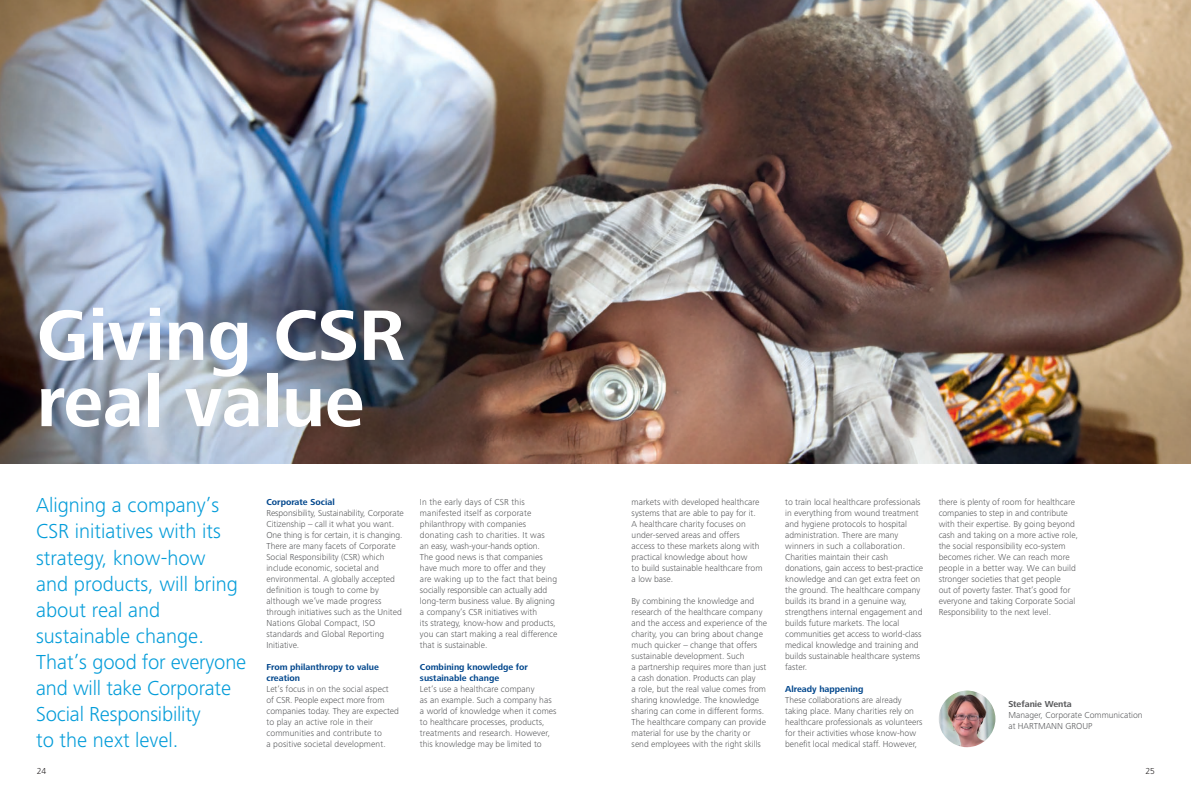
<style>
.page{position:relative;width:1191px;height:794px;background:#fff}
.page>*{position:absolute;margin:0;border:0;box-sizing:border-box;transform-origin:0 0}
.t1{font:700 73.8px/66.2px "Frutiger Next LT";color:#fff}
.t2{font:300 21px/26px "Frutiger Next LT";color:#039cd9}
.t3{font:300 9px/11px "Frutiger Next LT";color:#58595b}
.t4{font:700 9px/11px "Frutiger Next LT";color:#00468c}
.t5{font:700 9px "Frutiger Next LT";color:#58595b}
.t6{font:300 9px "Frutiger Next LT";color:#231f20}
</style>
<div class="page">
<img style="left:0;top:0;width:1191px;height:463px">
<img style="left:938px;top:690px;width:57px;height:57px;border-radius:28px">
<h1 class="t1" style="left:37px;top:302px;width:329px">Giving CSR real value</h1>
<h2 class="t2" style="left:36px;top:492px;width:212px">Aligning a company’s<br>CSR initiatives with its strategy, know-how<br>and products, will bring about real and sustainable change.<br>That’s good for everyone and will take Corporate<br>Social Responsibility<br>to the next level.</h2>
<p class="t3" style="left:631px;top:496px;width:132px">markets with developed healthcare systems that are able to pay for it.<br>A healthcare charity focuses on under-served areas and offers access to these markets along with practical knowledge about how<br>to build sustainable healthcare from a low base.</p>
<p class="t3" style="left:420px;top:496px;width:139px">In the early days of CSR this manifested itself as corporate philanthropy with companies donating cash to charities. It was<br>an easy, wash-your-hands option.<br>The good news is that companies have much more to offer and they are waking up to the fact that being socially responsible can actually add long-term business value. By aligning a company’s CSR initiatives with<br>its strategy, know-how and products, you can start making a real difference that is sustainable.</p>
<p class="t4" style="left:420px;top:661px;width:110px">Combining knowledge for sustainable change</p>
<p class="t3" style="left:420px;top:683px;width:138px">Let’s use a healthcare company<br>as an example. Such a company has a world of knowledge when it comes to healthcare processes, products, treatments and research. However, this knowledge may be limited to</p>
<p class="t4" style="left:266px;top:496px;width:70px">Corporate Social</p>
<p class="t3" style="left:266px;top:507px;width:139px">Responsibility, Sustainability, Corporate Citizenship – call it what you want.<br>One thing is for certain, it is changing.<br>There are many facets of Corporate Social Responsibility (CSR) which include economic, societal and environmental. A globally accepted definition is tough to come by although we’ve made progress through initiatives such as the United Nations Global Compact, ISO standards and Global Reporting Initiative.</p>
<p class="t4" style="left:266px;top:661px;width:114px">From philanthropy to value creation</p>
<p class="t3" style="left:266px;top:683px;width:134px">Let’s focus in on the social aspect<br>of CSR. People expect more from companies today. They are expected to play an active role in their communities and contribute to<br>a positive societal development.</p>
<p class="t3" style="left:631px;top:595px;width:137px">By combining the knowledge and research of the healthcare company and the access and experience of the charity, you can bring about change much quicker – change that offers sustainable development. Such<br>a partnership requires more than just a cash donation. Products can play<br>a role, but the real value comes from sharing knowledge. The knowledge sharing can come in different forms.<br>The healthcare company can provide material for use by the charity or send employees with the right skills</p>
<p class="t3" style="left:785px;top:496px;width:139px">to train local healthcare professionals in everything from wound treatment and hygiene protocols to hospital administration. There are many winners in such a collaboration.<br>Charities maintain their cash donations, gain access to best-practice knowledge and can get extra feet on the ground. The healthcare company builds its brand in a genuine way, strengthens internal engagement and builds future markets. The local communities get access to world-class medical knowledge and training and builds sustainable healthcare systems faster.</p>
<p class="t4" style="left:785px;top:683px;width:80px">Already happening</p>
<p class="t3" style="left:785px;top:694px;width:139px">These collaborations are already taking place. Many charities rely on healthcare professionals as volunteers for their activities whose know-how benefit local medical staff. However,</p>
<p class="t3" style="left:938px;top:496px;width:141px">there is plenty of room for healthcare companies to step in and contribute with their expertise. By going beyond cash and taking on a more active role, the social responsibility eco-system becomes richer. We can reach more people in a better way. We can build stronger societies that get people<br>out of poverty faster. That’s good for everyone and taking Corporate Social Responsibility to the next level.</p>
<p class="t5" style="left:1008px;top:698px;width:65px">Stefanie Wenta</p>
<p class="t3" style="left:1008px;top:709px;width:136px">Manager, Corporate Communication at HARTMANN GROUP</p>
<p class="t6" style="left:37px;top:765px;width:11px">24</p>
<p class="t6" style="left:1145px;top:765px;width:11px">25</p>
</div>
